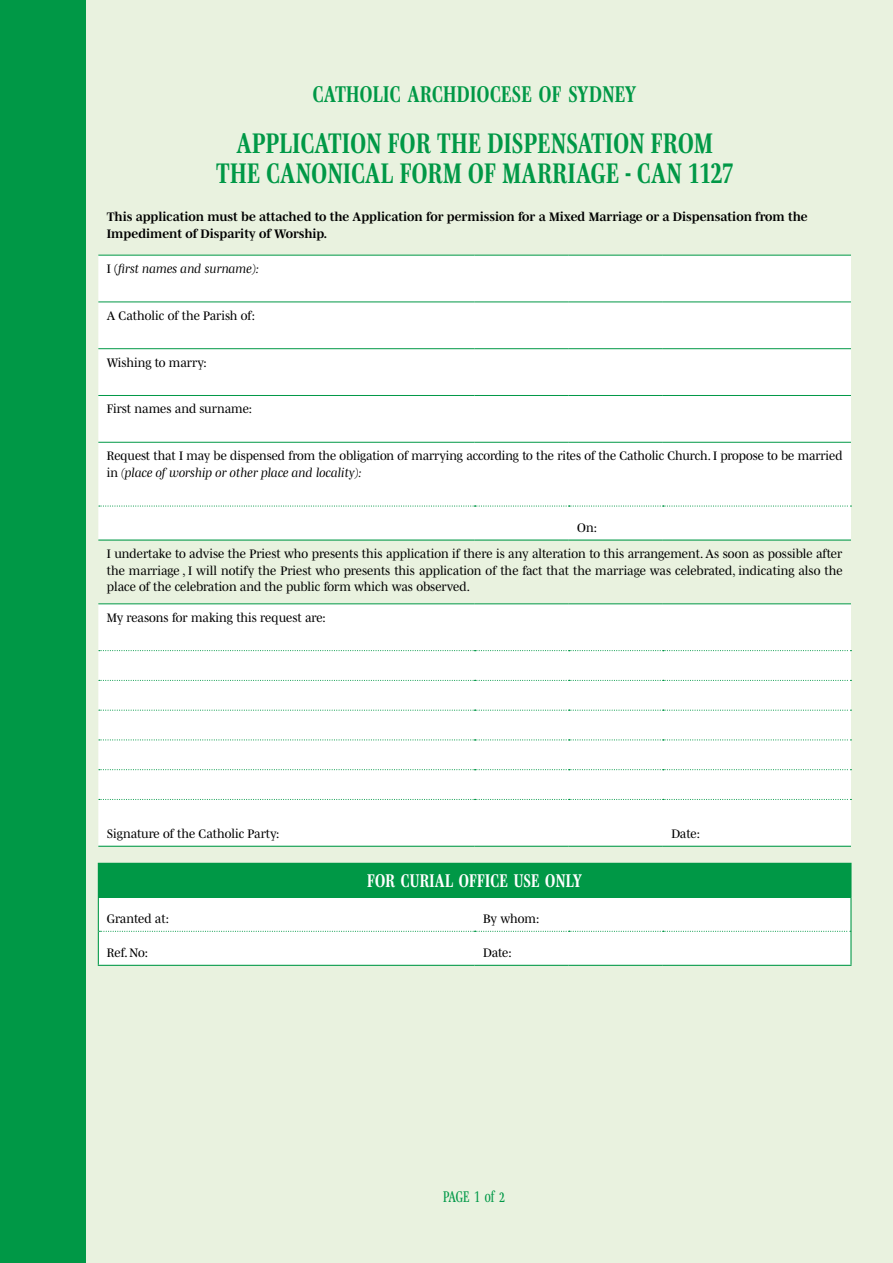
<style>
.page{position:relative;width:893px;height:1263px;background:#e9f2df}
.page>*{position:absolute;margin:0;border:0;box-sizing:border-box;transform-origin:0 0}
.t1{font:700 28.95px/30px "Mencken Std Narrow";letter-spacing:.015em;color:#009846;text-align:center}
.t2{font:700 23.25px "Mencken Std Narrow";letter-spacing:.015em;color:#009846}
.t3{font:700 18.75px "Mencken Std Narrow";letter-spacing:.015em;color:#fff}
.t4{font:15.75px "Mencken Std Narrow";color:#009846}
.t5{font:12.6px/16.8px "Mencken Std";color:#000}
.t6{font:700 12.6px/16.8px "Mencken Std";color:#000}
.t7{font:italic 12.6px "Mencken Std";color:#000}
.s1{font-style:normal}
.s2{font-style:italic}
</style>
<div class="page">
<div style="left:0;top:0;width:85px;height:1263px;background:#009846"></div>
<svg style="left:98px;top:256px;width:753px;height:709px;background:#fafcfa"></svg>
<div style="left:98px;top:863px;width:753px;height:34px;background:#009846"></div>
<hr style="left:98px;top:348px;width:377px;height:1px;background:#009846">
<hr style="left:475px;top:348px;width:94px;height:1px;background:#009846">
<hr style="left:569px;top:348px;width:94px;height:1px;background:#009846">
<hr style="left:663px;top:348px;width:188px;height:1px;background:#009846">
<hr style="left:98px;top:395px;width:377px;height:1px;background:#009846">
<hr style="left:475px;top:395px;width:94px;height:1px;background:#009846">
<hr style="left:569px;top:395px;width:94px;height:1px;background:#009846">
<hr style="left:663px;top:395px;width:188px;height:1px;background:#009846">
<hr style="left:98px;top:442px;width:377px;height:1px;background:#009846">
<hr style="left:475px;top:442px;width:94px;height:1px;background:#009846">
<hr style="left:569px;top:442px;width:94px;height:1px;background:#009846">
<hr style="left:663px;top:442px;width:188px;height:1px;background:#009846">
<hr style="left:98px;top:302px;width:377px;height:1px;background:#009846">
<hr style="left:475px;top:302px;width:94px;height:1px;background:#009846">
<hr style="left:569px;top:302px;width:94px;height:1px;background:#009846">
<hr style="left:663px;top:302px;width:188px;height:1px;background:#009846">
<hr style="left:98px;top:846px;width:377px;height:1px;background:#009846">
<hr style="left:475px;top:846px;width:94px;height:1px;background:#009846">
<hr style="left:569px;top:846px;width:94px;height:1px;background:#009846">
<hr style="left:663px;top:846px;width:188px;height:1px;background:#009846">
<hr style="left:98px;top:539px;width:377px;height:2px;background:#009846">
<hr style="left:475px;top:539px;width:94px;height:2px;background:#009846">
<hr style="left:569px;top:539px;width:94px;height:2px;background:#009846">
<hr style="left:663px;top:539px;width:188px;height:2px;background:#009846">
<hr style="left:98px;top:604px;width:377px;height:1px;background:#009846">
<hr style="left:475px;top:604px;width:94px;height:1px;background:#009846">
<hr style="left:569px;top:604px;width:94px;height:1px;background:#009846">
<hr style="left:663px;top:604px;width:188px;height:1px;background:#009846">
<svg style="left:99px;top:931px;width:751px;height:1px"></svg>
<hr style="left:98px;top:897px;width:1px;height:34px;background:#009846">
<hr style="left:850px;top:897px;width:1px;height:34px;background:#009846">
<hr style="left:98px;top:931px;width:1px;height:34px;background:#009846">
<hr style="left:850px;top:931px;width:1px;height:34px;background:#009846">
<hr style="left:98px;top:965px;width:377px;height:1px;background:#009846">
<hr style="left:475px;top:965px;width:94px;height:1px;background:#009846">
<hr style="left:569px;top:965px;width:94px;height:1px;background:#009846">
<hr style="left:663px;top:965px;width:188px;height:1px;background:#009846">
<hr style="left:98px;top:255px;width:377px;height:1px;background:#009846">
<hr style="left:475px;top:255px;width:94px;height:1px;background:#009846">
<hr style="left:569px;top:255px;width:94px;height:1px;background:#009846">
<hr style="left:663px;top:255px;width:188px;height:1px;background:#009846">
<svg style="left:99px;top:505px;width:752px;height:2px;background:#cceada"></svg>
<svg style="left:99px;top:650px;width:752px;height:1px"></svg>
<svg style="left:99px;top:680px;width:752px;height:1px"></svg>
<svg style="left:99px;top:710px;width:752px;height:1px"></svg>
<svg style="left:99px;top:739px;width:752px;height:1px"></svg>
<svg style="left:99px;top:769px;width:752px;height:1px"></svg>
<svg style="left:99px;top:799px;width:752px;height:1px"></svg>
<h2 class="t2" style="left:313px;top:81px;width:325px">CATHOLIC ARCHDIOCESE OF SYDNEY</h2>
<h1 class="t1" style="left:216px;top:128px;width:519px">APPLICATION FOR THE DISPENSATION FROM<br>THE CANONICAL FORM OF MARRIAGE - CAN 1127</h1>
<p class="t6" style="left:107px;top:208px;width:702px">This application must be attached to the Application for permission for a Mixed Marriage or a Dispensation from the<br>Impediment of Disparity of Worship.</p>
<p class="t7" style="left:107px;top:261px;width:154px"><span class="s1">I (</span>first names and surname):</p>
<p class="t5" style="left:107px;top:307px;width:150px">A Catholic of the Parish of:</p>
<p class="t5" style="left:107px;top:354px;width:101px">Wishing to marry:</p>
<p class="t5" style="left:107px;top:400px;width:147px">First names and surname:</p>
<p class="t5" style="left:107px;top:447px;width:737px">Request that I may be dispensed from the obligation of marrying according to the rites of the Catholic Church. I propose to be married in <span class="s2">(place of worship or other place and locality):</span></p>
<p class="t5" style="left:107px;top:514px;width:737px;line-height:26.4px;text-indent:470px">On:<br>I undertake to advise the Priest who presents this application if there is any alteration to this arrangement. As soon as possible after</p>
<p class="t5" style="left:107px;top:562px;width:737px">the marriage , I will notify the Priest who presents this application of the fact that the marriage was celebrated, indicating also the place of the celebration and the public form which was observed.</p>
<p class="t5" style="left:107px;top:609px;width:221px">My reasons for making this request are:</p>
<p class="t5" style="left:107px;top:825px;width:174px">Signature of the Catholic Party:</p>
<p class="t5" style="left:671px;top:825px;width:30px">Date:</p>
<h3 class="t3" style="left:367px;top:870px;width:216px">FOR CURIAL OFFICE USE ONLY</h3>
<p class="t5" style="left:107px;top:910px;width:64px">Granted at:</p>
<p class="t5" style="left:483px;top:910px;width:58px">By whom:</p>
<p class="t5" style="left:107px;top:944px;width:43px">Ref. No:</p>
<p class="t5" style="left:483px;top:944px;width:30px">Date:</p>
<p class="t4" style="left:443px;top:1188px;width:64px">PAGE 1 of 2</p>
</div>
